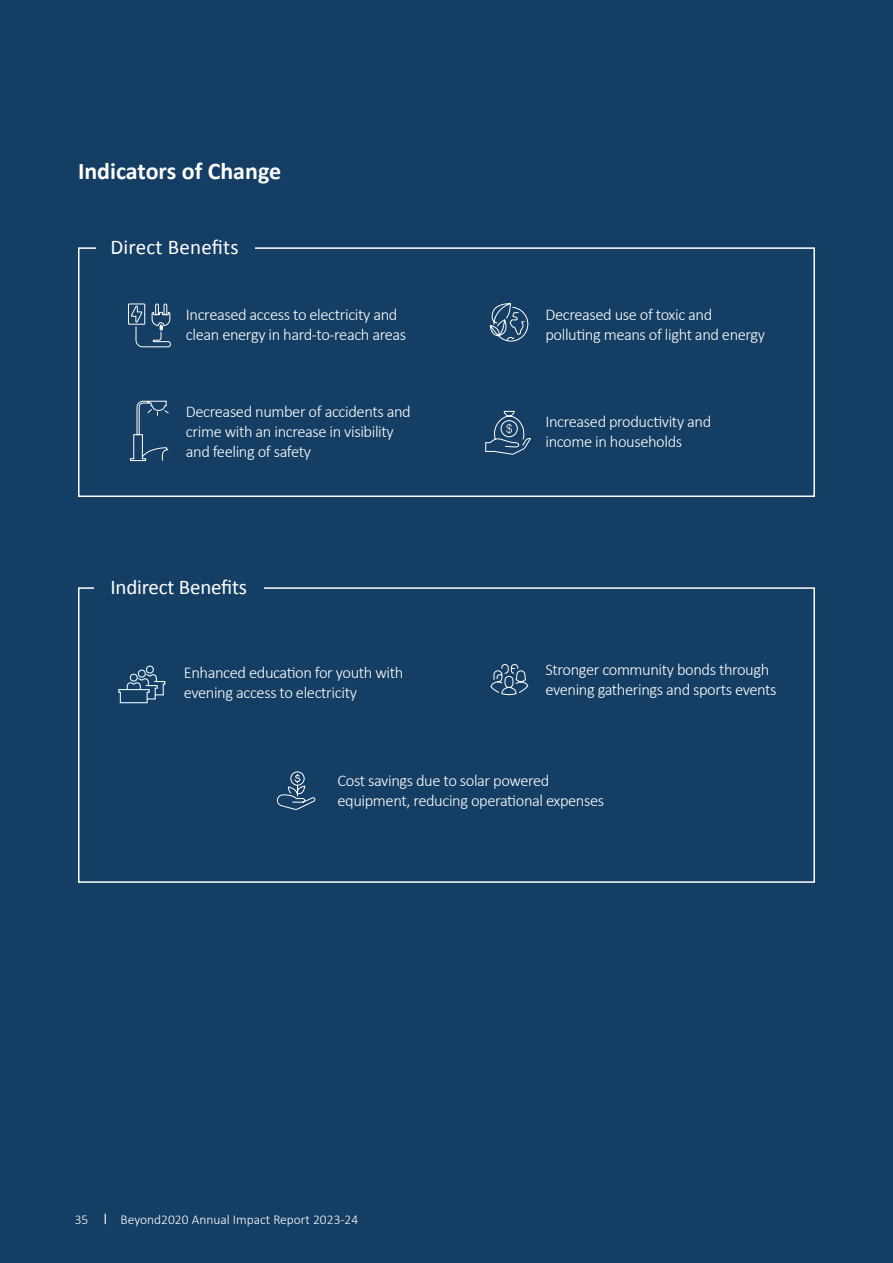
<style>
.page{position:relative;width:893px;height:1263px;background:#143e64}
.page>*{position:absolute;margin:0;border:0;box-sizing:border-box;transform-origin:0 0}
.t1{font:700 24px "Calibri";color:#fff}
.t2{font:21px "Calibri";letter-spacing:-.01em;color:#fff}
.t3{font:21px "Calibri";letter-spacing:.01em;color:#fff}
.t4{font:300 16.5px/19.8px "Calibri";letter-spacing:-.025em;color:#fff}
.t5{font:300 13.5px "Calibri";color:#fff}
</style>
<div class="page">
<div style="left:78px;top:587px;width:737px;height:296px;border:2px solid #fff"></div>
<div style="left:95px;top:578px;width:169px;height:18px;background:#143e64"></div>
<div style="left:78px;top:247px;width:737px;height:250px;border:2px solid #fff"></div>
<div style="left:96px;top:238px;width:159px;height:17px;background:#143e64"></div>
<svg style="left:490px;top:664px;width:39px;height:31px"></svg>
<svg style="left:277px;top:772px;width:39px;height:37px"></svg>
<svg style="left:489px;top:304px;width:40px;height:37px"></svg>
<svg style="left:128px;top:303px;width:43px;height:45px"></svg>
<svg style="left:130px;top:400px;width:39px;height:61px"></svg>
<svg style="left:485px;top:410px;width:46px;height:45px"></svg>
<svg style="left:118px;top:665px;width:48px;height:39px"></svg>
<h1 class="t1" style="left:78px;top:154px;width:205px">Indicators of Change</h1>
<p class="t3" style="left:110px;top:234px;width:130px">Direct Benefits</p>
<p class="t4" style="left:186px;top:304px;width:222px">Increased access to electricity and clean energy in hard-to-reach areas</p>
<p class="t4" style="left:186px;top:402px;width:226px">Decreased number of accidents and crime with an increase in visibility and feeling of safety</p>
<p class="t2" style="left:110px;top:574px;width:138px">Indirect Benefits</p>
<p class="t4" style="left:545px;top:304px;width:221px">Decreased use of toxic and polluting means of light and energy</p>
<p class="t4" style="left:545px;top:411px;width:167px">Increased productivity and income in households</p>
<p class="t4" style="left:184px;top:663px;width:221px">Enhanced education for youth with evening access to electricity</p>
<p class="t4" style="left:545px;top:660px;width:233px">Stronger community bonds through evening gatherings and sports events</p>
<p class="t4" style="left:338px;top:771px;width:268px">Cost savings due to solar powered equipment, reducing operational expenses</p>
<p class="t5" style="left:75px;top:1211px;width:15px">35</p>
<p class="t5" style="left:121px;top:1211px;width:239px">Beyond2020 Annual Impact Report 2023-24</p>
</div>
